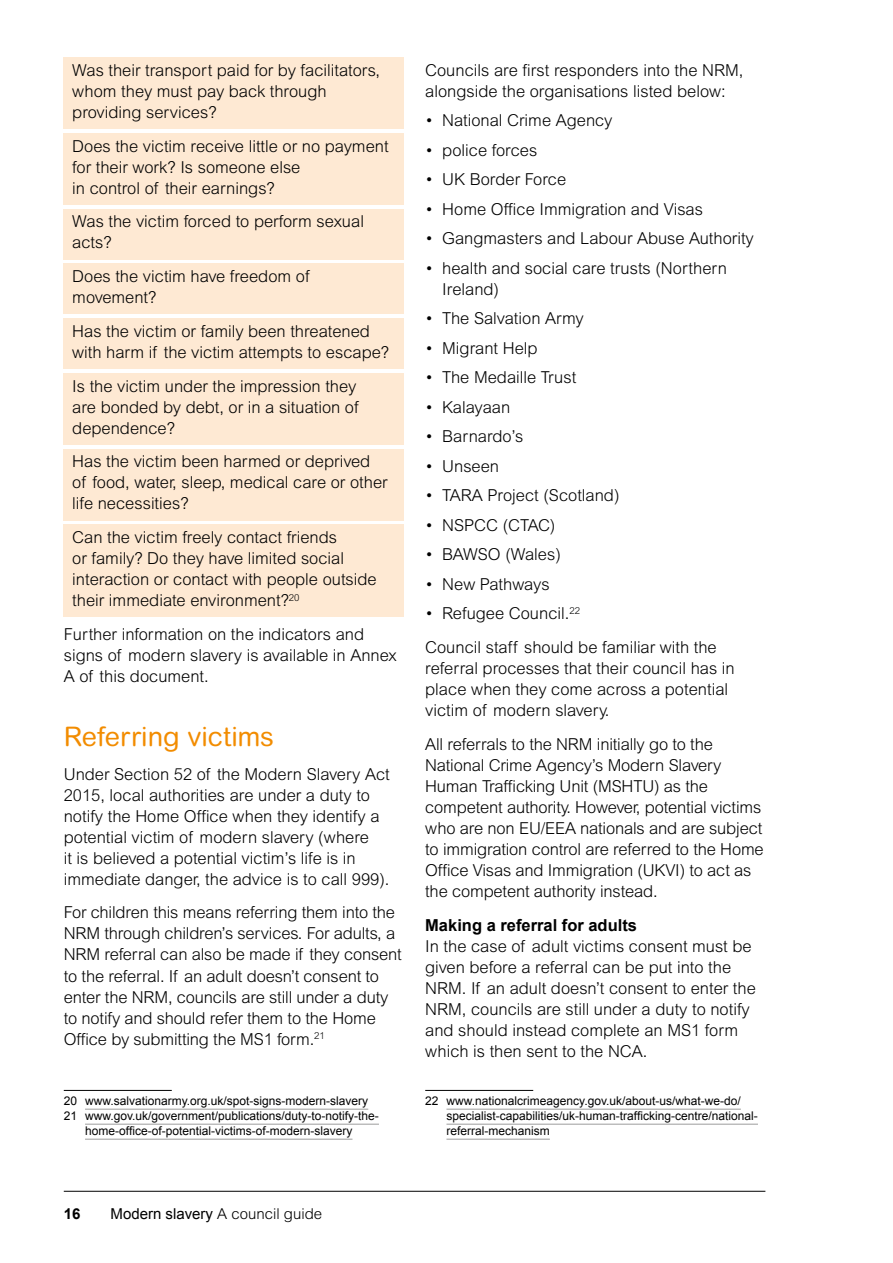
<style>
.page{position:relative;width:893px;height:1263px;background:#fff}
.page>*{position:absolute;margin:0;border:0;box-sizing:border-box;transform-origin:0 0}
.t1{font:27px "Arial Rounded MT";color:#f28c00}
.t2{font:300 16.5px/21px "Arial MT Std";color:#000}
.t3{font:700 16.5px "Arial";color:#000}
.t4{font:15px "Arial";color:#000}
.t5{font:700 15px "Arial";color:#000}
.t6{font:12px/15px "Arial";color:#000}
.s1{font-family:"Arial MT Std";font-weight:300}
</style>
<div class="page">
<hr style="left:64px;top:1191px;width:701px;height:1px;background:#000">
<div style="left:64px;top:57px;width:340px;height:72px;background:#fee9d3"></div>
<div style="left:64px;top:133px;width:340px;height:71px;background:#fee9d3"></div>
<div style="left:64px;top:209px;width:340px;height:50px;background:#fee9d3"></div>
<div style="left:64px;top:264px;width:340px;height:50px;background:#fee9d3"></div>
<div style="left:64px;top:318px;width:340px;height:51px;background:#fee9d3"></div>
<div style="left:64px;top:373px;width:340px;height:71px;background:#fee9d3"></div>
<div style="left:64px;top:449px;width:340px;height:71px;background:#fee9d3"></div>
<div style="left:64px;top:525px;width:340px;height:92px;background:#fee9d3"></div>
<hr style="left:64px;top:1090px;width:108px;height:1px;background:#000">
<hr style="left:85px;top:1109px;width:283px;height:1px;background:#9d9d9c">
<hr style="left:85px;top:1124px;width:294px;height:1px;background:#9d9d9c">
<hr style="left:85px;top:1139px;width:267px;height:1px;background:#9d9d9c">
<hr style="left:425px;top:1090px;width:108px;height:1px;background:#000">
<hr style="left:446px;top:1109px;width:295px;height:1px;background:#9d9d9c">
<hr style="left:446px;top:1124px;width:312px;height:1px;background:#9d9d9c">
<hr style="left:446px;top:1139px;width:104px;height:1px;background:#9d9d9c">
<p class="t2" style="left:72px;top:59px;width:309px">Was their transport paid for by facilitators, whom they must pay back through providing services?</p>
<p class="t2" style="left:72px;top:135px;width:318px">Does the victim receive little or no payment for their work? Is someone else<br>in control of their earnings?</p>
<p class="t2" style="left:72px;top:211px;width:293px">Was the victim forced to perform sexual acts?</p>
<p class="t2" style="left:72px;top:266px;width:239px">Does the victim have freedom of movement?</p>
<p class="t2" style="left:72px;top:320px;width:318px">Has the victim or family been threatened with harm if the victim attempts to escape?</p>
<p class="t2" style="left:72px;top:375px;width:288px">Is the victim under the impression they are bonded by debt, or in a situation of dependence?</p>
<p class="t2" style="left:72px;top:451px;width:317px">Has the victim been harmed or deprived of food, water, sleep, medical care or other life necessities?</p>
<p class="t2" style="left:72px;top:527px;width:306px">Can the victim freely contact friends<br>or family? Do they have limited social interaction or contact with people outside their immediate environment?<sup>20</sup></p>
<p class="t2" style="left:64px;top:623px;width:334px">Further information on the indicators and signs of modern slavery is available in Annex<br>A of this document.</p>
<h1 class="t1" style="left:64px;top:721px;width:212px">Referring victims</h1>
<p class="t2" style="left:64px;top:763px;width:328px">Under Section 52 of the Modern Slavery Act 2015, local authorities are under a duty to notify the Home Office when they identify a potential victim of modern slavery (where<br>it is believed a potential victim’s life is in immediate danger, the advice is to call 999).</p>
<p class="t2" style="left:64px;top:902px;width:340px">For children this means referring them into the NRM through children’s services. For adults, a NRM referral can also be made if they consent to the referral. If an adult doesn’t consent to enter the NRM, councils are still under a duty to notify and should refer them to the Home Office by submitting the MS1 form.<sup>21</sup></p>
<p class="t6" style="left:64px;top:1094px;width:306px">20 www.salvationarmy.org.uk/spot-signs-modern-slavery</p>
<p class="t6" style="left:64px;top:1109px;width:317px">21 www.gov.uk/government/publications/duty-to-notify-the-</p>
<p class="t6" style="left:85px;top:1124px;width:269px">home-office-of-potential-victims-of-modern-slavery</p>
<p class="t2" style="left:425px;top:59px;width:320px">Councils are first responders into the NRM, alongside the organisations listed below:</p>
<p class="t2" style="left:425px;top:110px;width:189px">• National Crime Agency</p>
<p class="t2" style="left:425px;top:139px;width:114px">• police forces</p>
<p class="t2" style="left:425px;top:169px;width:142px">• UK Border Force</p>
<p class="t2" style="left:425px;top:198px;width:279px">• Home Office Immigration and Visas</p>
<p class="t2" style="left:425px;top:228px;width:330px">• Gangmasters and Labour Abuse Authority</p>
<p class="t2" style="left:442px;top:257px;width:286px;text-indent:-17px">• health and social care trusts (Northern<br>Ireland)</p>
<p class="t2" style="left:425px;top:308px;width:160px">• The Salvation Army</p>
<p class="t2" style="left:425px;top:337px;width:114px">• Migrant Help</p>
<p class="t2" style="left:425px;top:367px;width:153px">• The Medaille Trust</p>
<p class="t2" style="left:425px;top:396px;width:87px">• Kalayaan</p>
<p class="t2" style="left:425px;top:426px;width:100px">• Barnardo’s</p>
<p class="t2" style="left:425px;top:455px;width:75px">• Unseen</p>
<p class="t2" style="left:425px;top:485px;width:196px">• TARA Project (Scotland)</p>
<p class="t2" style="left:425px;top:514px;width:132px">• NSPCC (CTAC)</p>
<p class="t2" style="left:425px;top:544px;width:137px">• BAWSO (Wales)</p>
<p class="t2" style="left:425px;top:573px;width:126px">• New Pathways</p>
<p class="t2" style="left:425px;top:597px;width:293px;line-height:33.8px">• Refugee Council.<sup>22<br></sup>Council staff should be familiar with the</p>
<p class="t2" style="left:425px;top:658px;width:311px">referral processes that their council has in place when they come across a potential victim of modern slavery.</p>
<p class="t2" style="left:425px;top:734px;width:340px">All referrals to the NRM initially go to the National Crime Agency’s Modern Slavery Human Trafficking Unit (MSHTU) as the competent authority. However, potential victims who are non EU/EEA nationals and are subject to immigration control are referred to the Home Office Visas and Immigration (UKVI) to act as the competent authority instead.</p>
<p class="t3" style="left:425px;top:914px;width:213px">Making a referral for adults</p>
<p class="t2" style="left:425px;top:935px;width:332px">In the case of adult victims consent must be given before a referral can be put into the NRM. If an adult doesn’t consent to enter the NRM, councils are still under a duty to notify and should instead complete an MS1 form which is then sent to the NCA.</p>
<p class="t6" style="left:446px;top:1094px;width:313px;text-indent:-21px">22 www.nationalcrimeagency.gov.uk/about-us/what-we-do/ specialist-capabilities/uk-human-trafficking-centre/national&shy;referral-mechanism</p>
<p class="t5" style="left:64px;top:1203px;width:18px">16</p>
<p class="t4" style="left:111px;top:1203px;width:213px">Modern slavery <span class="s1">A council guide</span></p>
</div>
